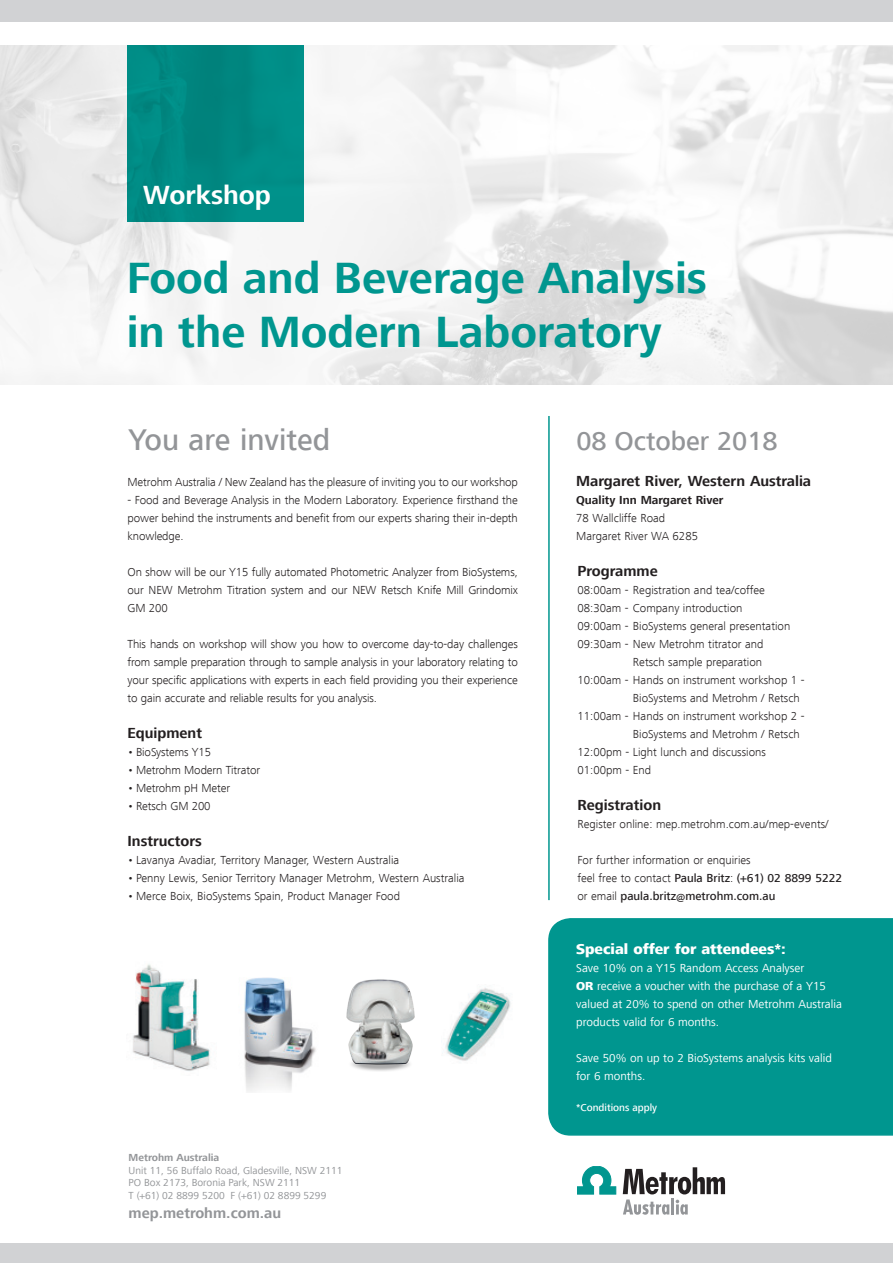
<style>
.page{position:relative;width:893px;height:1263px;background:#fff}
.page>*{position:absolute;margin:0;border:0;box-sizing:border-box;transform-origin:0 0}
.Title_White{font:700 45px/54px "Frutiger Next LT";color:#00968f}
.Heading{font:500 30.75px "Frutiger Next LT";color:#939598}
.t1{font:500 27px "Frutiger Next LT";color:#939598}
.t2{font:700 27px "Frutiger Next LT";color:#fff}
.Subheading{font:700 15px "Frutiger Next LT";color:#231f20}
.Subheading-2{font:800 15px "Frutiger Next LT";color:#fff}
.Address{font:700 15px "Frutiger Next LT";color:#939598}
.Body{font:300 12px/18px "Frutiger Next LT";color:#231f20}
.Body-2{font:12px/18px "Frutiger Next LT";color:#fff}
.Body-3{font:500 12px "Frutiger Next LT";color:#231f20}
.Body-4{font:700 12px "Frutiger Next LT";color:#231f20}
.Address-2{font:10.5px "Frutiger Next LT";color:#939598}
.Address-3{font:500 10.5px "Frutiger Next LT";color:#fff}
.Address-4{font:700 10.5px "Frutiger Next LT";color:#939598}
.s1{font-weight:300}
.s2{font-weight:800}
</style>
<div class="page">
<img style="left:0;top:46px;width:893px;height:339px">
<div style="left:0;top:0;width:893px;height:22px;background:#d1d2d4"></div>
<div style="left:0;top:1243px;width:893px;height:20px;background:#d1d2d4"></div>
<div style="left:128px;top:46px;width:176px;height:176px;background:#008b84"></div>
<img style="left:346px;top:979px;width:69px;height:92px">
<img style="left:244px;top:977px;width:72px;height:115px">
<img style="left:445px;top:987px;width:66px;height:74px">
<img style="left:132px;top:964px;width:79px;height:107px">
<hr style="left:548px;top:416px;width:2px;height:484px;background:#00968f">
<div style="left:548px;top:918px;width:345px;height:218px;background:#00968f"></div>
<svg style="left:577px;top:1166px;width:39px;height:28px"></svg>
<svg style="left:623px;top:1167px;width:102px;height:48px"></svg>
<p class="t2" style="left:143px;top:180px;width:129px">Workshop</p>
<p class="Title_White" style="left:127px;top:251px;width:582px">Food and Beverage Analysis in the Modern Laboratory</p>
<p class="Heading" style="left:129px;top:423px;width:203px">You are invited</p>
<p class="Body" style="left:128px;top:473px;width:392px">Metrohm Australia / New Zealand has the pleasure of inviting you to our workshop</p>
<p class="Body" style="left:128px;top:491px;width:392px;text-align:justify">- Food and Beverage Analysis in the Modern Laboratory. Experience firsthand the power behind the instruments and benefit from our experts sharing their in-depth knowledge.</p>
<p class="Body" style="left:128px;top:563px;width:392px;text-align:justify">On show will be our Y15 fully automated Photometric Analyzer from BioSystems, our NEW Metrohm Titration system and our NEW Retsch Knife Mill Grindomix GM 200</p>
<p class="Body" style="left:128px;top:635px;width:392px;text-align:justify">This hands on workshop will show you how to overcome day-to-day challenges from sample preparation through to sample analysis in your laboratory relating to your specific applications with experts in each field providing you their experience to gain accurate and reliable results for you analysis.</p>
<p class="Subheading" style="left:128px;top:725px;width:76px">Equipment</p>
<p class="Body" style="left:128px;top:743px;width:85px">• BioSystems Y15</p>
<p class="Body" style="left:128px;top:761px;width:134px">• Metrohm Modern Titrator</p>
<p class="Body" style="left:128px;top:779px;width:104px">• Metrohm pH Meter</p>
<p class="Body" style="left:128px;top:797px;width:85px">• Retsch GM 200</p>
<p class="Subheading" style="left:128px;top:833px;width:76px">Instructors</p>
<p class="Body" style="left:128px;top:851px;width:273px">• Lavanya Avadiar, Territory Manager, Western Australia</p>
<p class="Body" style="left:128px;top:869px;width:338px">• Penny Lewis, Senior Territory Manager Metrohm, Western Australia</p>
<p class="Body" style="left:128px;top:887px;width:274px">• Merce Boix, BioSystems Spain, Product Manager Food</p>
<p class="Address-4" style="left:129px;top:1152px;width:92px">Metrohm Australia</p>
<p class="Address-2" style="left:129px;top:1164px;width:215px">Unit 11, 56 Buffalo Road, Gladesville, NSW 2111</p>
<p class="Address-2" style="left:129px;top:1177px;width:173px">PO Box 2173, Boronia Park, NSW 2111</p>
<p class="Address-2" style="left:129px;top:1190px;width:199px">T (+61) 02 8899 5200 F (+61) 02 8899 5299</p>
<p class="Address" style="left:129px;top:1204px;width:154px">mep.metrohm.com.au</p>
<p class="t1" style="left:576px;top:426px;width:203px">08 October 2018</p>
<p class="Subheading" style="left:576px;top:473px;width:236px">Margaret River, Western Australia</p>
<p class="Body-4" style="left:576px;top:493px;width:149px">Quality Inn Margaret River</p>
<p class="Body" style="left:576px;top:509px;width:123px">78 Wallcliffe Road<br>Margaret River WA 6285</p>
<p class="Subheading" style="left:577px;top:563px;width:82px">Programme</p>
<p class="Body" style="left:577px;top:581px;width:189px">08:00am - Registration and tea/coffee</p>
<p class="Body" style="left:577px;top:599px;width:166px">08:30am - Company introduction</p>
<p class="Body" style="left:577px;top:617px;width:214px">09:00am - BioSystems general presentation</p>
<p class="Body" style="left:577px;top:635px;width:187px;text-align:right">09:30am - New Metrohm titrator and<br>Retsch sample preparation</p>
<p class="Body" style="left:633px;top:671px;width:173px;text-indent:-56px">10:00am - Hands on instrument workshop 1 -<br>BioSystems and Metrohm / Retsch</p>
<p class="Body" style="left:633px;top:707px;width:173px;text-indent:-56px">11:00am - Hands on instrument workshop 2 -<br>BioSystems and Metrohm / Retsch</p>
<p class="Body" style="left:577px;top:743px;width:190px">12:00pm - Light lunch and discussions<br>01:00pm - End</p>
<p class="Subheading" style="left:577px;top:797px;width:85px">Registration</p>
<p class="Body" style="left:577px;top:815px;width:253px">Register online: mep.metrohm.com.au/mep-events/</p>
<p class="Body" style="left:577px;top:851px;width:175px">For further information or enquiries</p>
<p class="Body-3" style="left:577px;top:871px;width:266px"><span class="s1">feel free to contact</span> Paula Britz<span class="s1">:</span> (+61) 02 8899 5222</p>
<p class="Body-3" style="left:577px;top:889px;width:199px"><span class="s1">or email</span> paula.britz@metrohm.com.au</p>
<p class="Subheading-2" style="left:576px;top:941px;width:211px">Special offer for attendees*:</p>
<p class="Body-2" style="left:576px;top:959px;width:230px">Save 10% on a Y15 Random Access Analyser</p>
<p class="Body-2" style="left:576px;top:977px;width:267px"><span class="s2">OR</span> receive a voucher with the purchase of a Y15 valued at 20% to spend on other Metrohm Australia products valid for 6 months.</p>
<p class="Body-2" style="left:576px;top:1049px;width:257px">Save 50% on up to 2 BioSystems analysis kits valid for 6 months.</p>
<p class="Address-3" style="left:576px;top:1101px;width:82px">*Conditions apply</p>
</div>
